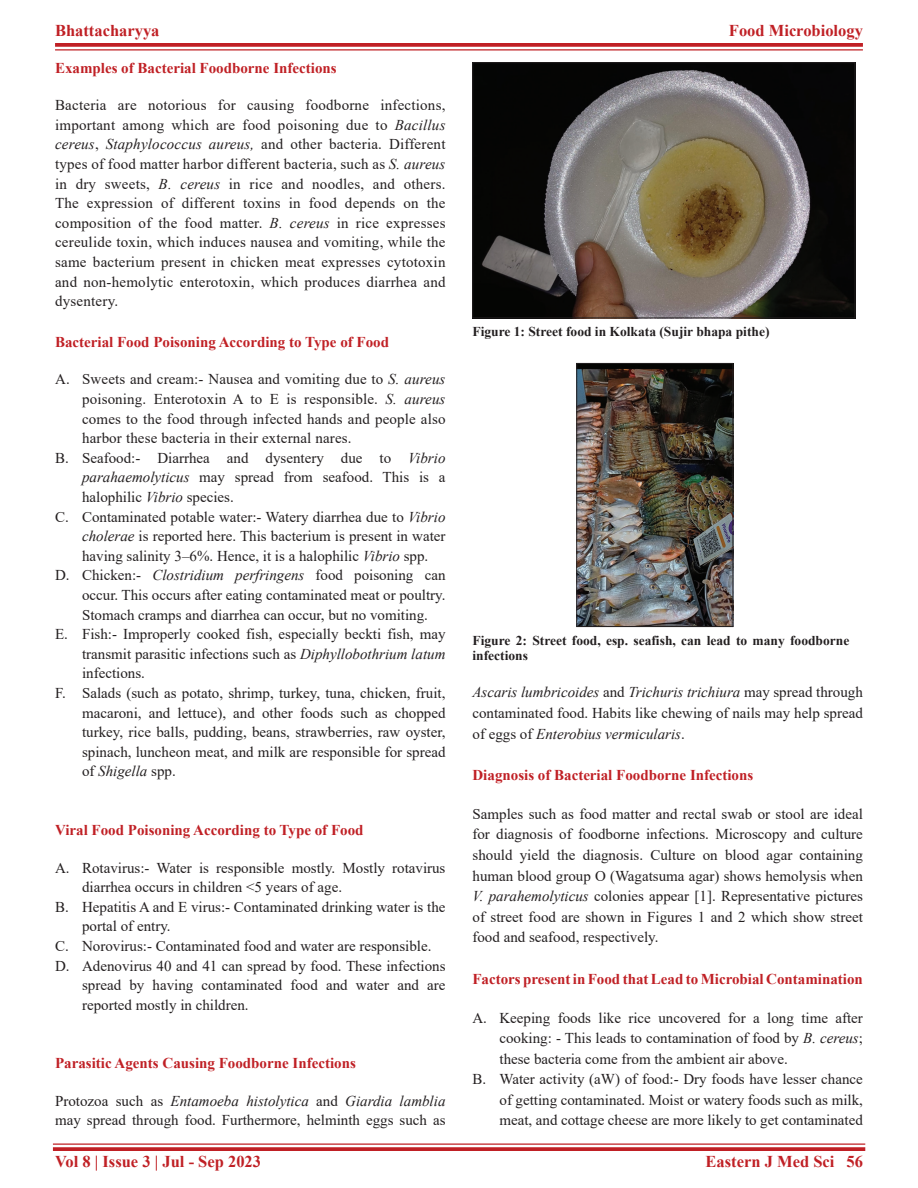
<style>
.page{position:relative;width:918px;height:1188px;background:#fff}
.page>*{position:absolute;margin:0;border:0;box-sizing:border-box;transform-origin:0 0}
.RF{font:700 16.5px "Times New Roman";color:#c02025}
.L{font:15px/19.6px "Times New Roman";color:#231f20;text-align:justify}
.TXFL{font:15px/19.6px "Times New Roman";color:#231f20;text-align:justify}
.LL{font:15px/19.6px "Times New Roman";color:#231f20;text-align:justify}
.t1{font:700 15px "Times New Roman";color:#c02025}
.FGC{font:700 13.5px/15px "Times New Roman";color:#231f20}
.s1{font-style:italic}
</style>
<div class="page">
<svg style="left:55px;top:43px;width:808px;height:4px;fill:#c02025"></svg>
<hr style="left:55px;top:49px;width:808px;height:2px;background:#c02025">
<hr style="left:53px;top:1143px;width:812px;height:2px;background:#c02025">
<svg style="left:53px;top:1147px;width:812px;height:4px;fill:#c02025"></svg>
<img style="left:474px;top:65px;width:379px;height:251px">
<div style="left:472px;top:63px;width:383px;height:255px;border:1px solid #231f20"></div>
<img style="left:579px;top:365px;width:152px;height:260px">
<div style="left:577px;top:363px;width:156px;height:264px;border:1px solid #231f20"></div>
<p class="RF" style="left:55px;top:18px;width:106px">Bhattacharyya</p>
<p class="RF" style="left:729px;top:18px;width:135px">Food Microbiology</p>
<h2 class="t1" style="left:55px;top:57px;width:283px">Examples of Bacterial Foodborne Infections</h2>
<p class="TXFL" style="left:55px;top:95px;width:392px">Bacteria are notorious for causing foodborne infections, important among which are food poisoning due to <span class="s1">Bacillus cereus</span>, <span class="s1">Staphylococcus aureus,</span> and other bacteria. Different types of food matter harbor different bacteria, such as <span class="s1">S. aureus </span>in dry sweets, <span class="s1">B. cereus</span> in rice and noodles, and others.<br>The expression of different toxins in food depends on the composition of the food matter. <span class="s1">B. cereus</span> in rice expresses cereulide toxin, which induces nausea and vomiting, while the same bacterium present in chicken meat expresses cytotoxin and non-hemolytic enterotoxin, which produces diarrhea and dysentery.</p>
<h2 class="t1" style="left:55px;top:331px;width:336px">Bacterial Food Poisoning According to Type of Food</h2>
<p class="L" style="left:82px;top:369px;width:365px;text-indent:-27px">A. Sweets and cream:- Nausea and vomiting due to <span class="s1">S. aureus </span>poisoning. Enterotoxin A to E is responsible. <span class="s1">S. aureus </span>comes to the food through infected hands and people also harbor these bacteria in their external nares.</p>
<p class="L" style="left:82px;top:447px;width:365px;text-indent:-27px">B. Seafood:- Diarrhea and dysentery due to <span class="s1">Vibrio parahaemolyticus</span> may spread from seafood. This is a halophilic <span class="s1">Vibrio</span> species.</p>
<p class="L" style="left:82px;top:506px;width:365px;text-indent:-27px">C. Contaminated potable water:- Watery diarrhea due to <span class="s1">Vibrio cholerae</span> is reported here. This bacterium is present in water having salinity 3–6%. Hence, it is a halophilic <span class="s1">Vibrio</span> spp.</p>
<p class="L" style="left:82px;top:565px;width:365px;text-indent:-27px">D. Chicken:- <span class="s1">Clostridium perfringens</span> food poisoning can occur. This occurs after eating contaminated meat or poultry.<br>Stomach cramps and diarrhea can occur, but no vomiting.</p>
<p class="L" style="left:82px;top:624px;width:365px;text-indent:-27px">E. Fish:- Improperly cooked fish, especially beckti fish, may transmit parasitic infections such as <span class="s1">Diphyllobothrium latum </span>infections.</p>
<p class="LL" style="left:82px;top:683px;width:365px;text-indent:-27px">F. Salads (such as potato, shrimp, turkey, tuna, chicken, fruit, macaroni, and lettuce), and other foods such as chopped turkey, rice balls, pudding, beans, strawberries, raw oyster, spinach, luncheon meat, and milk are responsible for spread of <span class="s1">Shigella</span> spp.</p>
<h2 class="t1" style="left:55px;top:819px;width:310px">Viral Food Poisoning According to Type of Food</h2>
<p class="L" style="left:82px;top:857px;width:365px;text-indent:-27px">A. Rotavirus:- Water is responsible mostly. Mostly rotavirus diarrhea occurs in children &lt;5 years of age.</p>
<p class="L" style="left:82px;top:896px;width:365px;text-indent:-27px">B. Hepatitis A and E virus:- Contaminated drinking water is the portal of entry.</p>
<p class="L" style="left:55px;top:936px;width:378px">C. Norovirus:- Contaminated food and water are responsible.</p>
<p class="LL" style="left:82px;top:955px;width:365px;text-indent:-27px">D. Adenovirus 40 and 41 can spread by food. These infections spread by having contaminated food and water and are reported mostly in children.</p>
<h2 class="t1" style="left:55px;top:1052px;width:302px">Parasitic Agents Causing Foodborne Infections</h2>
<p class="TXFL" style="left:55px;top:1091px;width:392px">Protozoa such as <span class="s1">Entamoeba histolytica</span> and <span class="s1">Giardia lamblia </span>may spread through food. Furthermore, helminth eggs such as</p>
<p class="FGC" style="left:472px;top:324px;width:299px">Figure 1: Street food in Kolkata (Sujir bhapa pithe)</p>
<p class="FGC" style="left:472px;top:632px;width:378px">Figure 2: Street food, esp. seafish, can lead to many foodborne infections</p>
<p class="TXFL" style="left:472px;top:682px;width:392px;line-height:20.5px"><span class="s1">Ascaris lumbricoides</span> and <span class="s1">Trichuris trichiura</span> may spread through contaminated food. Habits like chewing of nails may help spread of eggs of <span class="s1">Enterobius vermicularis</span>.</p>
<h2 class="t1" style="left:472px;top:764px;width:282px">Diagnosis of Bacterial Foodborne Infections</h2>
<p class="TXFL" style="left:472px;top:803px;width:392px;line-height:20.5px">Samples such as food matter and rectal swab or stool are ideal for diagnosis of foodborne infections. Microscopy and culture should yield the diagnosis. Culture on blood agar containing human blood group O (Wagatsuma agar) shows hemolysis when <span class="s1">V. parahemolyticus</span> colonies appear [1]. Representative pictures of street food are shown in Figures 1 and 2 which show street food and seafood, respectively.</p>
<h2 class="t1" style="left:472px;top:968px;width:392px">Factors present in Food that Lead to Microbial Contamination</h2>
<p class="L" style="left:500px;top:1007px;width:365px;line-height:20.5px;text-indent:-27px">A. Keeping foods like rice uncovered for a long time after cooking: - This leads to contamination of food by <span class="s1">B. cereus</span>; these bacteria come from the ambient air above.</p>
<p class="L" style="left:500px;top:1069px;width:365px;line-height:20.5px;text-indent:-27px">B. Water activity (aW) of food:- Dry foods have lesser chance of getting contaminated. Moist or watery foods such as milk, meat, and cottage cheese are more likely to get contaminated</p>
<p class="RF" style="left:55px;top:1150px;width:208px">Vol 8 | Issue 3 | Jul - Sep 2023</p>
<p class="RF" style="left:706px;top:1150px;width:159px">Eastern J Med Sci 56</p>
</div>
